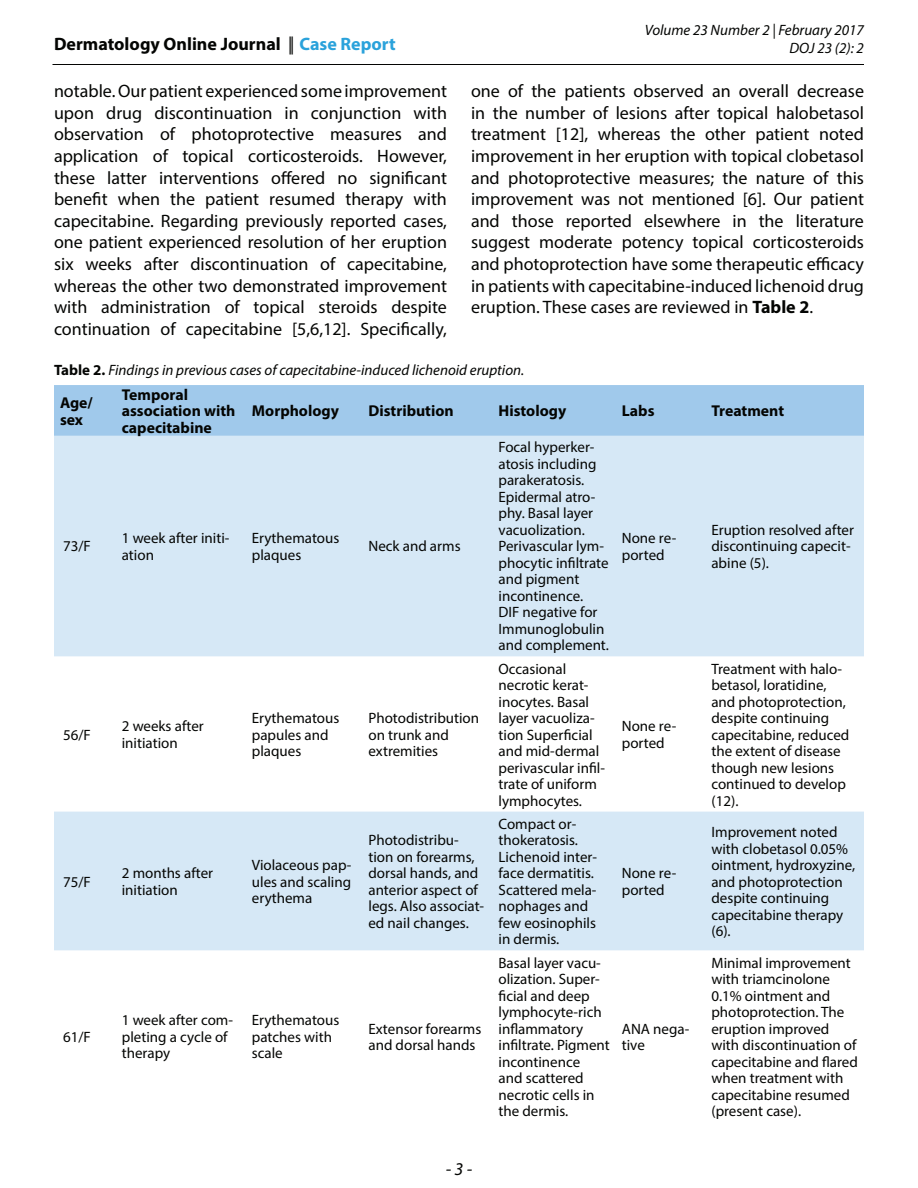
<style>
.page{position:relative;width:918px;height:1188px;background:#fff}
.page>*{position:absolute;margin:0;border:0;box-sizing:border-box;transform-origin:0 0}
.t1{font:18px/21.6px "Myriad Pro";color:#040503;text-align:justify}
.t2{font:700 18px "Myriad Pro";color:#040503}
.t3{font:italic 18px "Myriad Pro";color:#040503}
.t4{font:700 15.75px/16.5px "Myriad Pro";color:#040503}
.t5{font:15px/16.5px "Myriad Pro";color:#040503}
.t6{font:italic 15px/18px "Myriad Pro";color:#040503;text-align:right}
.s1{font-weight:400}
.s2{color:#2aa2db}
.s3{font-weight:700}
.s4{font-weight:700;font-style:normal}
</style>
<div class="page">
<hr style="left:52px;top:64px;width:812px;height:1px;background:#040503">
<div style="left:54px;top:385px;width:810px;height:51px;background:#a0c9eb"></div>
<svg style="left:54px;top:436px;width:810px;height:514px;fill:#d6e8f6"></svg>
<p class="t6" style="left:645px;top:20px;width:221px">Volume 23 Number 2 | February 2017<br>DOJ 23 (2): 2</p>
<p class="t2" style="left:54px;top:32px;width:343px">Dermatology Online Journal <span class="s1">||</span> <span class="s2">Case Report</span></p>
<p class="t1" style="left:54px;top:80px;width:395px">notable. Our patient experienced some improvement upon drug discontinuation in conjunction with observation of photoprotective measures and application of topical corticosteroids. However, these latter interventions offered no significant benefit when the patient resumed therapy with capecitabine. Regarding previously reported cases, one patient experienced resolution of her eruption six weeks after discontinuation of capecitabine, whereas the other two demonstrated improvement with administration of topical steroids despite continuation of capecitabine [5,6,12]. Specifically,</p>
<p class="t1" style="left:471px;top:80px;width:395px">one of the patients observed an overall decrease in the number of lesions after topical halobetasol treatment [12], whereas the other patient noted improvement in her eruption with topical clobetasol and photoprotective measures; the nature of this improvement was not mentioned [6]. Our patient and those reported elsewhere in the literature suggest moderate potency topical corticosteroids and photoprotection have some therapeutic efficacy in patients with capecitabine-induced lichenoid drug eruption. These cases are reviewed in <span class="s3">Table 2</span>.</p>
<p class="t6" style="left:54px;top:360px;width:472px"><span class="s4">Table 2.</span> Findings in previous cases of capecitabine-induced lichenoid eruption.</p>
<p class="t4" style="left:60px;top:394px;width:34px">Age/ sex</p>
<p class="t4" style="left:122px;top:386px;width:115px">Temporal association with capecitabine</p>
<p class="t4" style="left:252px;top:402px;width:89px">Morphology</p>
<p class="t4" style="left:368px;top:402px;width:87px">Distribution</p>
<p class="t4" style="left:499px;top:402px;width:69px">Histology</p>
<p class="t4" style="left:622px;top:402px;width:34px">Labs</p>
<p class="t4" style="left:711px;top:402px;width:74px">Treatment</p>
<p class="t5" style="left:63px;top:538px;width:29px">73/F</p>
<p class="t5" style="left:122px;top:530px;width:109px">1 week after initi&shy;ation</p>
<p class="t5" style="left:252px;top:530px;width:89px">Erythematous plaques</p>
<p class="t5" style="left:368px;top:538px;width:94px">Neck and arms</p>
<p class="t5" style="left:63px;top:726px;width:29px">56/F</p>
<p class="t5" style="left:122px;top:718px;width:84px">2 weeks after initiation</p>
<p class="t5" style="left:252px;top:710px;width:89px">Erythematous papules and plaques</p>
<p class="t5" style="left:368px;top:710px;width:112px">Photodistribution on trunk and extremities</p>
<p class="t5" style="left:63px;top:873px;width:29px">75/F</p>
<p class="t5" style="left:122px;top:865px;width:93px">2 months after initiation</p>
<p class="t5" style="left:252px;top:857px;width:101px;text-align:justify">Violaceous pap&shy;ules and scaling erythema</p>
<p class="t5" style="left:368px;top:832px;width:117px">Photodistribu&shy;tion on forearms, dorsal hands, and anterior aspect of legs. Also associat&shy;ed nail changes.</p>
<p class="t5" style="left:63px;top:1028px;width:29px">61/F</p>
<p class="t5" style="left:122px;top:1012px;width:113px">1 week after com&shy;pleting a cycle of therapy</p>
<p class="t5" style="left:252px;top:1012px;width:89px">Erythematous patches with scale</p>
<p class="t5" style="left:368px;top:1020px;width:114px">Extensor forearms and dorsal hands</p>
<p class="t5" style="left:499px;top:439px;width:112px">Focal hyperker&shy;atosis including parakeratosis.<br>Epidermal atro&shy;phy. Basal layer vacuolization.<br>Perivascular lym&shy;phocytic infiltrate and pigment incontinence.<br>DIF negative for<br>Immunoglobulin and complement.</p>
<p class="t5" style="left:499px;top:660px;width:108px">Occasional necrotic kerat&shy;inocytes. Basal layer vacuoliza&shy;tion Superficial and mid-dermal perivascular infil&shy;trate of uniform lymphocytes.</p>
<p class="t5" style="left:499px;top:815px;width:100px">Compact or&shy;thokeratosis.<br>Lichenoid inter&shy;face dermatitis.<br>Scattered mela&shy;nophages and few eosinophils in dermis.</p>
<p class="t5" style="left:499px;top:954px;width:113px">Basal layer vacu&shy;olization. Super&shy;ficial and deep lymphocyte-rich inflammatory infiltrate. Pigment incontinence<br>and scattered necrotic cells in the dermis.</p>
<p class="t5" style="left:622px;top:530px;width:56px">None re&shy;ported</p>
<p class="t5" style="left:711px;top:521px;width:144px">Eruption resolved after discontinuing capecit&shy;abine (5).</p>
<p class="t5" style="left:622px;top:718px;width:56px">None re&shy;ported</p>
<p class="t5" style="left:622px;top:865px;width:56px">None re&shy;ported</p>
<p class="t5" style="left:622px;top:1020px;width:69px">ANA nega&shy;tive</p>
<p class="t5" style="left:711px;top:660px;width:140px">Treatment with halo&shy;betasol, loratidine, and photoprotection, despite continuing capecitabine, reduced the extent of disease though new lesions continued to develop (12).</p>
<p class="t5" style="left:711px;top:824px;width:145px">Improvement noted with clobetasol 0.05% ointment, hydroxyzine, and photoprotection despite continuing capecitabine therapy (6).</p>
<p class="t5" style="left:711px;top:954px;width:148px">Minimal improvement with triamcinolone<br>0.1% ointment and photoprotection. The eruption improved with discontinuation of capecitabine and flared when treatment with capecitabine resumed (present case).</p>
<p class="t3" style="left:446px;top:1157px;width:28px">- 3 -</p>
</div>
